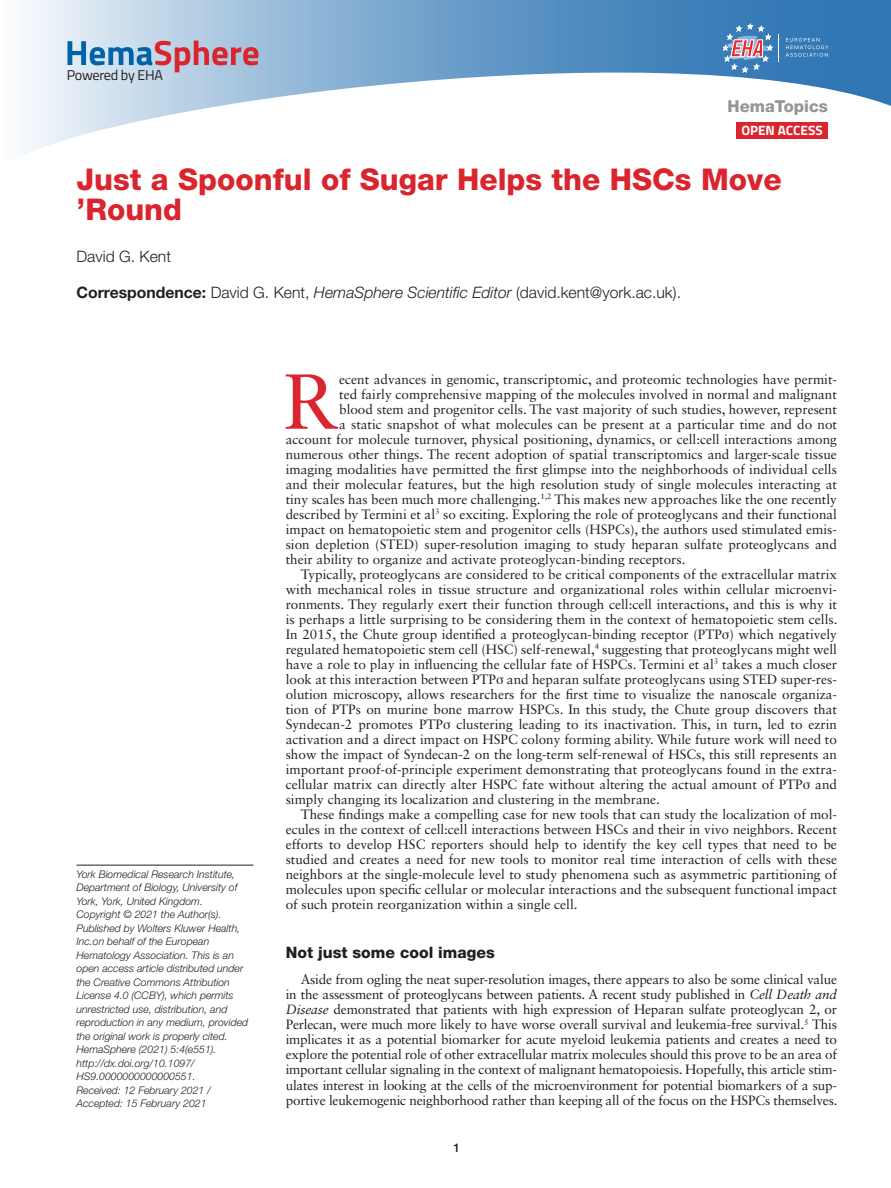
<style>
.page{position:relative;width:891px;height:1188px;background:#fff}
.page>*{position:absolute;margin:0;border:0;box-sizing:border-box;transform-origin:0 0}
.t1{font:78px "Sabon LT Std";color:#da252e}
.t2{font:800 30px/30px "Helvetica Neue LT Std";color:#da252e}
.t3{font:800 16.5px "Helvetica Neue LT Std";color:#939598}
.t4{font:300 15.75px "Helvetica Neue LT Std";color:#231f20}
.t5{font:800 15.75px "Helvetica Neue LT Std";color:#231f20}
.t6{font:14.25px "Titillium Web";letter-spacing:-.025em;color:#231f20}
.t7{font:13.5px/15.1px "Sabon LT Std";color:#231f20;text-align:justify}
.t8{font:700 13.5px "Titillium Web";color:#fff}
.t9{font:500 12px "Helvetica Neue LT Std";color:#231f20}
.t10{font:italic 300 10.5px/13.5px "Helvetica Neue LT Std";color:#231f20}
.s1{font-weight:700}
.s2{font-style:italic}
.s3{font-family:"Gandhari Unicode"}
</style>
<div class="page">
<svg style="left:29px;top:0;width:862px;height:152px"></svg>
<svg style="left:68px;top:41px;width:191px;height:31px;background:#a7a1b9"></svg>
<svg style="left:786px;top:38px;width:42px;height:19px"></svg>
<svg style="left:723px;top:24px;width:56px;height:48px;background:#7491bb"></svg>
<div style="left:736px;top:122px;width:92px;height:16px;background:#da252e"></div>
<hr style="left:76px;top:865px;width:178px;height:1px;background:#231f20">
<p class="t6" style="left:67px;top:65px;width:98px">Powered by EHA</p>
<p class="t3" style="left:727px;top:97px;width:102px">HemaTopics</p>
<p class="t8" style="left:741px;top:120px;width:83px">OPEN ACCESS</p>
<h2 class="t2" style="left:76px;top:164px;width:707px">Just a Spoonful of Sugar Helps the HSCs Move ’Round</h2>
<p class="t4" style="left:76px;top:246px;width:96px">David G. Kent</p>
<p class="t4" style="left:76px;top:282px;width:606px"><span class="s1">Correspondence:</span> David G. Kent, <span class="s2">HemaSphere Scientific Editor</span> (david.kent@york.ac.uk).</p>
<p class="t10" style="left:76px;top:867px;width:173px">York Biomedical Research Institute, Department of Biology, University of York, York, United Kingdom.<br>Copyright © 2021 the Author(s).<br>Published by Wolters Kluwer Health, Inc.on behalf of the European Hematology Association. This is an open access article distributed under the Creative Commons Attribution License 4.0 (CCBY), which permits unrestricted use, distribution, and reproduction in any medium, provided the original work is properly cited.<br>HemaSphere (2021) 5:4(e551). http://dx.doi.org/10.1097/ HS9.0000000000000551.<br>Received: 12 February 2021 / Accepted: 15 February 2021</p>
<h1 class="t1" style="left:283px;top:355px;width:58px">R</h1>
<p class="t7" style="left:339px;top:371px;width:499px">ecent advances in genomic, transcriptomic, and proteomic technologies have permit-</p>
<p class="t7" style="left:339px;top:386px;width:499px">ted fairly comprehensive mapping of the molecules involved in normal and malignant</p>
<p class="t7" style="left:339px;top:401px;width:499px">blood stem and progenitor cells. The vast majority of such studies, however, represent</p>
<p class="t7" style="left:339px;top:416px;width:499px">a static snapshot of what molecules can be present at a particular time and do not</p>
<p class="t7" style="left:286px;top:431px;width:553px">account for molecule turnover, physical positioning, dynamics, or cell:cell interactions among</p>
<p class="t7" style="left:286px;top:446px;width:553px">numerous other things. The recent adoption of spatial transcriptomics and larger-scale tissue</p>
<p class="t7" style="left:286px;top:461px;width:553px">imaging modalities have permitted the first glimpse into the neighborhoods of individual cells</p>
<p class="t7" style="left:286px;top:476px;width:553px">and their molecular features, but the high resolution study of single molecules interacting at</p>
<p class="t7" style="left:286px;top:491px;width:553px">tiny scales has been much more challenging.<sup>1,2</sup> This makes new approaches like the one recently</p>
<p class="t7" style="left:286px;top:506px;width:553px">described by Termini et al<sup>3</sup> so exciting. Exploring the role of proteoglycans and their functional</p>
<p class="t7" style="left:286px;top:521px;width:553px">impact on hematopoietic stem and progenitor cells (HSPCs), the authors used stimulated emis-</p>
<p class="t7" style="left:286px;top:536px;width:553px">sion depletion (STED) super-resolution imaging to study heparan sulfate proteoglycans and</p>
<p class="t7" style="left:286px;top:551px;width:401px">their ability to organize and activate proteoglycan-binding receptors.</p>
<p class="t7" style="left:301px;top:566px;width:538px">Typically, proteoglycans are considered to be critical components of the extracellular matrix</p>
<p class="t7" style="left:286px;top:581px;width:553px">with mechanical roles in tissue structure and organizational roles within cellular microenvi-</p>
<p class="t7" style="left:286px;top:596px;width:553px">ronments. They regularly exert their function through cell:cell interactions, and this is why it</p>
<p class="t7" style="left:286px;top:611px;width:553px">is perhaps a little surprising to be considering them in the context of hematopoietic stem cells.</p>
<p class="t7" style="left:286px;top:626px;width:553px">In 2015, the Chute group identified a proteoglycan-binding receptor (PTP<span class="s3">σ</span>) which negatively</p>
<p class="t7" style="left:286px;top:641px;width:553px">regulated hematopoietic stem cell (HSC) self-renewal,<sup>4</sup> suggesting that proteoglycans might well</p>
<p class="t7" style="left:286px;top:656px;width:553px">have a role to play in influencing the cellular fate of HSPCs. Termini et al<sup>3</sup> takes a much closer</p>
<p class="t7" style="left:286px;top:671px;width:553px">look at this interaction between PTP<span class="s3">σ</span> and heparan sulfate proteoglycans using STED super-res-</p>
<p class="t7" style="left:286px;top:686px;width:553px">olution microscopy, allows researchers for the first time to visualize the nanoscale organiza-</p>
<p class="t7" style="left:286px;top:701px;width:553px">tion of PTPs on murine bone marrow HSPCs. In this study, the Chute group discovers that</p>
<p class="t7" style="left:286px;top:716px;width:553px">Syndecan-2 promotes PTP<span class="s3">σ</span> clustering leading to its inactivation. This, in turn, led to ezrin</p>
<p class="t7" style="left:286px;top:731px;width:553px">activation and a direct impact on HSPC colony forming ability. While future work will need to</p>
<p class="t7" style="left:286px;top:746px;width:553px">show the impact of Syndecan-2 on the long-term self-renewal of HSCs, this still represents an</p>
<p class="t7" style="left:286px;top:761px;width:553px">important proof-of-principle experiment demonstrating that proteoglycans found in the extra-</p>
<p class="t7" style="left:286px;top:776px;width:553px">cellular matrix can directly alter HSPC fate without altering the actual amount of PTP<span class="s3">σ</span> and</p>
<p class="t7" style="left:286px;top:791px;width:376px">simply changing its localization and clustering in the membrane.</p>
<p class="t7" style="left:301px;top:806px;width:538px">These findings make a compelling case for new tools that can study the localization of mol-</p>
<p class="t7" style="left:286px;top:821px;width:553px">ecules in the context of cell:cell interactions between HSCs and their in vivo neighbors. Recent</p>
<p class="t7" style="left:286px;top:836px;width:553px">efforts to develop HSC reporters should help to identify the key cell types that need to be</p>
<p class="t7" style="left:286px;top:851px;width:553px">studied and creates a need for new tools to monitor real time interaction of cells with these</p>
<p class="t7" style="left:286px;top:866px;width:553px">neighbors at the single-molecule level to study phenomena such as asymmetric partitioning of</p>
<p class="t7" style="left:286px;top:881px;width:553px">molecules upon specific cellular or molecular interactions and the subsequent functional impact</p>
<p class="t7" style="left:286px;top:896px;width:293px">of such protein reorganization within a single cell.</p>
<p class="t5" style="left:286px;top:943px;width:211px">Not just some cool images</p>
<p class="t7" style="left:286px;top:971px;width:553px;text-indent:15px">Aside from ogling the neat super-resolution images, there appears to also be some clinical value in the assessment of proteoglycans between patients. A recent study published in <span class="s2">Cell Death and Disease</span> demonstrated that patients with high expression of Heparan sulfate proteoglycan 2, or Perlecan, were much more likely to have worse overall survival and leukemia-free survival.<sup>5</sup> This implicates it as a potential biomarker for acute myeloid leukemia patients and creates a need to explore the potential role of other extracellular matrix molecules should this prove to be an area of important cellular signaling in the context of malignant hematopoiesis. Hopefully, this article stim&shy;ulates interest in looking at the cells of the microenvironment for potential biomarkers of a sup&shy;portive leukemogenic neighborhood rather than keeping all of the focus on the HSPCs themselves.</p>
<p class="t9" style="left:453px;top:1140px;width:8px">1</p>
</div>
